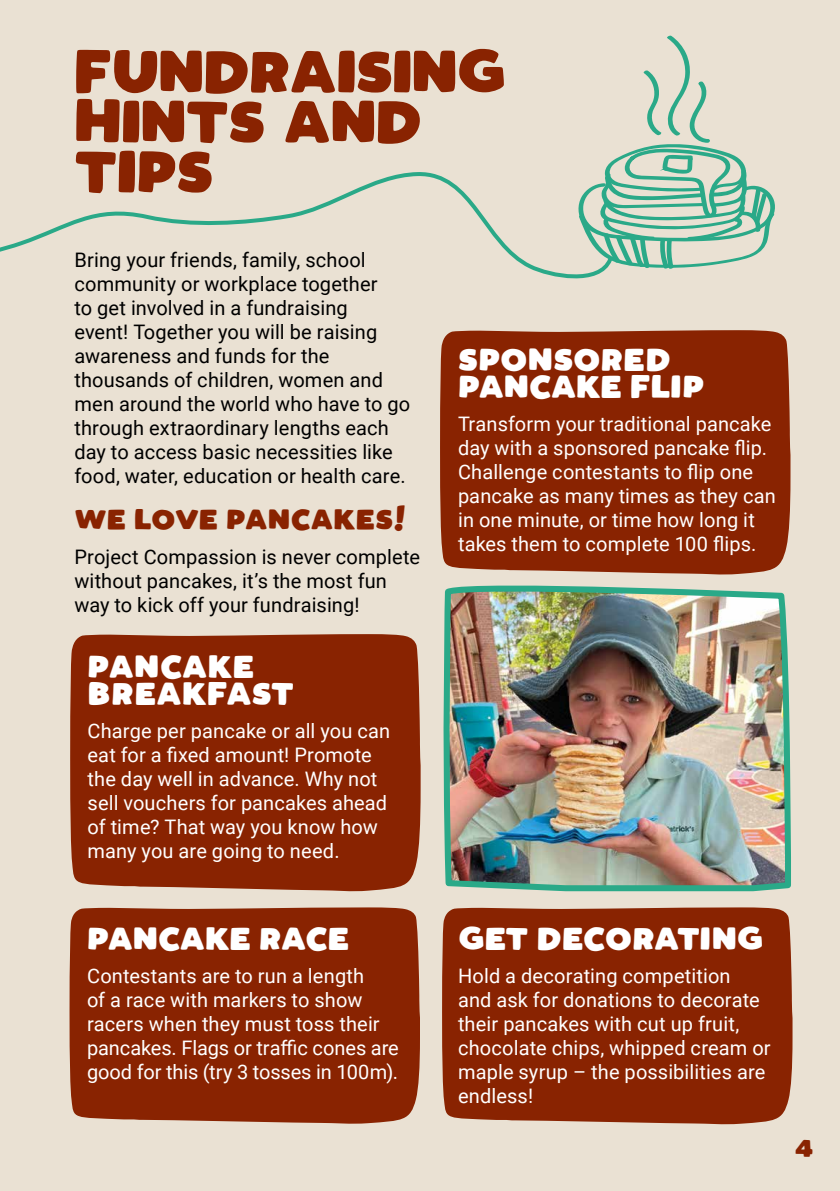
<style>
.page{position:relative;width:840px;height:1191px;background:#fff}
.page>*{position:absolute;margin:0;border:0;box-sizing:border-box;transform-origin:0 0}
.t1{font:80px "Watermelon ILTD";letter-spacing:-.02em;color:#892301}
.t2{font:42.6px "Watermelon ILTD";letter-spacing:-.01em;color:#fff}
.t3{font:42.6px "Watermelon ILTD";letter-spacing:.01em;color:#fff}
.t4{font:38px "Watermelon ILTD";color:#892301}
.t5{font:32px "Watermelon ILTD";color:#892301}
.t6{font:20px/24px "Roboto";letter-spacing:.005em;color:#fff}
.t7{font:20px/24px "Roboto";letter-spacing:.005em;color:#000}
</style>
<div class="page">
<div style="left:0;top:0;width:839px;height:1191px;background:#eae1d3"></div>
<div style="left:442px;top:907px;width:350px;height:218px;background:#892301"></div>
<div style="left:69px;top:907px;width:351px;height:217px;background:#892301"></div>
<img style="left:443px;top:585px;width:348px;height:307px">
<div style="left:70px;top:634px;width:350px;height:258px;background:#892301"></div>
<svg style="left:615px;top:35px;width:160px;height:234px"></svg>
<div style="left:440px;top:330px;width:350px;height:245px;background:#892301"></div>
<svg style="left:0;top:159px;width:615px;height:120px"></svg>
<h1 class="t1" style="left:74px;top:42px;width:433px">FUNDRAISING</h1>
<h1 class="t1" style="left:74px;top:92px;width:350px">HINTS AND</h1>
<h1 class="t1" style="left:74px;top:142px;width:142px">TIPS</h1>
<p class="t7" style="left:74px;top:247px;width:337px">Bring your friends, family, school community or workplace together<br>to get involved in a fundraising<br>event! Together you will be raising awareness and funds for the thousands of children, women and men around the world who have to go through extraordinary lengths each day to access basic necessities like food, water, education or health care.</p>
<h3 class="t4" style="left:74px;top:505px;width:333px">WE LOVE PANCAKES!</h3>
<p class="t7" style="left:74px;top:544px;width:347px">Project Compassion is never complete without pancakes, it’s the most fun way to kick off your fundraising!</p>
<h2 class="t2" style="left:88px;top:650px;width:168px">PANCAKE</h2>
<h2 class="t2" style="left:88px;top:677px;width:208px">BREAKFAST</h2>
<p class="t6" style="left:88px;top:718px;width:304px">Charge per pancake or all you can eat for a fixed amount! Promote the day well in advance. Why not sell vouchers for pancakes ahead of time? That way you know how many you are going to need.</p>
<h2 class="t3" style="left:458px;top:344px;width:214px">SPONSORED</h2>
<h2 class="t2" style="left:458px;top:371px;width:248px">PANCAKE FLIP</h2>
<p class="t6" style="left:458px;top:411px;width:319px">Transform your traditional pancake day with a sponsored pancake flip.<br>Challenge contestants to flip one pancake as many times as they can in one minute, or time how long it takes them to complete 100 flips.</p>
<h2 class="t2" style="left:87px;top:923px;width:264px">PANCAKE RACE</h2>
<p class="t6" style="left:87px;top:963px;width:313px">Contestants are to run a length<br>of a race with markers to show racers when they must toss their pancakes. Flags or traffic cones are good for this (try 3 tosses in 100m).</p>
<h2 class="t2" style="left:458px;top:922px;width:306px">GET DECORATING</h2>
<p class="t6" style="left:458px;top:963px;width:314px">Hold a decorating competition<br>and ask for donations to decorate their pancakes with cut up fruit, chocolate chips, whipped cream or maple syrup – the possibilities are endless!</p>
<h3 class="t5" style="left:793px;top:1137px;width:21px">4</h3>
</div>
